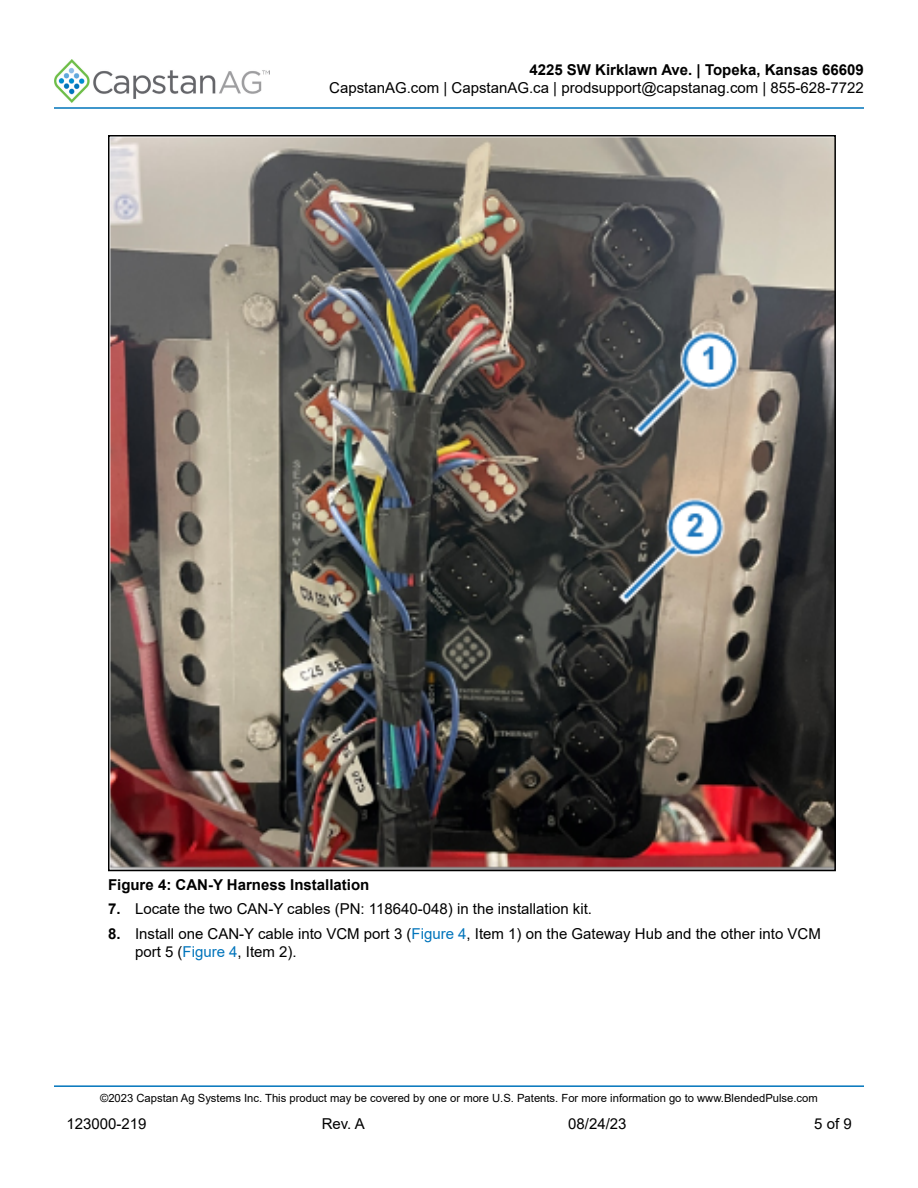
<style>
.page{position:relative;width:918px;height:1188px;background:#fff}
.page>*{position:absolute;margin:0;border:0;box-sizing:border-box;transform-origin:0 0}
.t1{font:15px/18px "Arial";color:#000}
.t2{font:700 15px "Arial";color:#000}
.t3{font:11.25px "Arial";color:#000}
.s1{font-weight:700}
.s2{color:#0074bb}
</style>
<div class="page">
<img style="left:54px;top:60px;width:216px;height:42px">
<hr style="left:54px;top:107px;width:810px;height:2px;background:#0074bb">
<hr style="left:54px;top:1085px;width:810px;height:2px;background:#0074bb">
<img style="left:111px;top:138px;width:722px;height:730px">
<p class="t2" style="left:529px;top:60px;width:336px">4225 SW Kirklawn Ave. | Topeka, Kansas 66609</p>
<p class="t1" style="left:329px;top:79px;width:536px">CapstanAG.com | CapstanAG.ca | prodsupport@capstanag.com | 855-628-7722</p>
<p class="t2" style="left:108px;top:874px;width:263px">Figure 4: CAN-Y Harness Installation</p>
<p class="t1" style="left:108px;top:900px;width:486px"><span class="s1">7.</span> Locate the two CAN-Y cables (PN: 118640-048) in the installation kit.</p>
<p class="t1" style="left:135px;top:925px;width:687px;text-indent:-27px"><span class="s1">8.</span> Install one CAN-Y cable into VCM port 3 (<span class="s2">Figure 4</span>, Item 1) on the Gateway Hub and the other into VCM port 5 (<span class="s2">Figure 4</span>, Item 2).</p>
<p class="t3" style="left:100px;top:1090px;width:719px">©2023 Capstan Ag Systems Inc. This product may be covered by one or more U.S. Patents. For more information go to www.BlendedPulse.com</p>
<p class="t1" style="left:66px;top:1114px;width:82px">123000-219</p>
<p class="t1" style="left:322px;top:1114px;width:44px">Rev. A</p>
<p class="t1" style="left:568px;top:1114px;width:60px">08/24/23</p>
<p class="t1" style="left:814px;top:1114px;width:39px">5 of 9</p>
</div>
